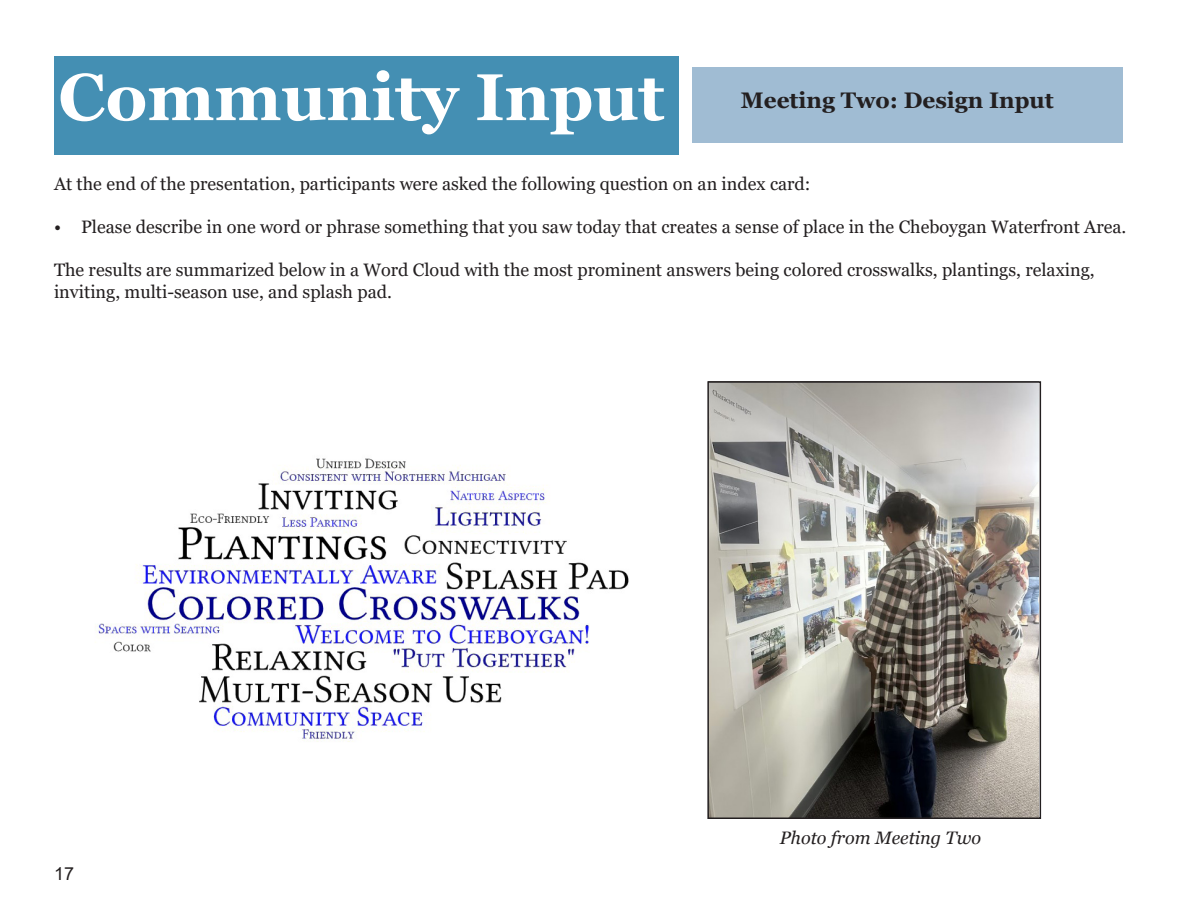
<style>
.page{position:relative;width:1188px;height:918px;background:#fff}
.page>*{position:absolute;margin:0;border:0;box-sizing:border-box;transform-origin:0 0}
.t1{font:700 66px "Georgia";color:#fff}
.t2{font:700 22.5px "Georgia";color:#231f20}
.t3{font:18px/21.6px "Georgia";color:#231f20}
.t4{font:italic 18px "Georgia";color:#231f20}
.t5{font:18px "Arial";color:#231f20}
</style>
<div class="page">
<div style="left:54px;top:56px;width:624px;height:98px;background:#448fb3"></div>
<div style="left:692px;top:67px;width:431px;height:76px;background:#a0bcd3"></div>
<img style="left:710px;top:384px;width:328px;height:432px">
<div style="left:707px;top:381px;width:334px;height:438px;border:2px solid #231f20"></div>
<img style="left:96px;top:458px;width:533px;height:284px">
<p class="t1" style="left:58px;top:55px;width:608px">Community Input</p>
<p class="t2" style="left:741px;top:86px;width:314px">Meeting Two: Design Input</p>
<p class="t3" style="left:54px;top:173px;width:758px">At the end of the presentation, participants were asked the following question on an index card:</p>
<p class="t3" style="left:54px;top:216px;width:1074px">• Please describe in one word or phrase something that you saw today that creates a sense of place in the Cheboygan Waterfront Area.</p>
<p class="t3" style="left:54px;top:259px;width:1042px">The results are summarized below in a Word Cloud with the most prominent answers being colored crosswalks, plantings, relaxing, inviting, multi-season use, and splash pad.</p>
<p class="t5" style="left:54px;top:861px;width:22px">17</p>
<p class="t4" style="left:780px;top:827px;width:203px">Photo from Meeting Two</p>
</div>
